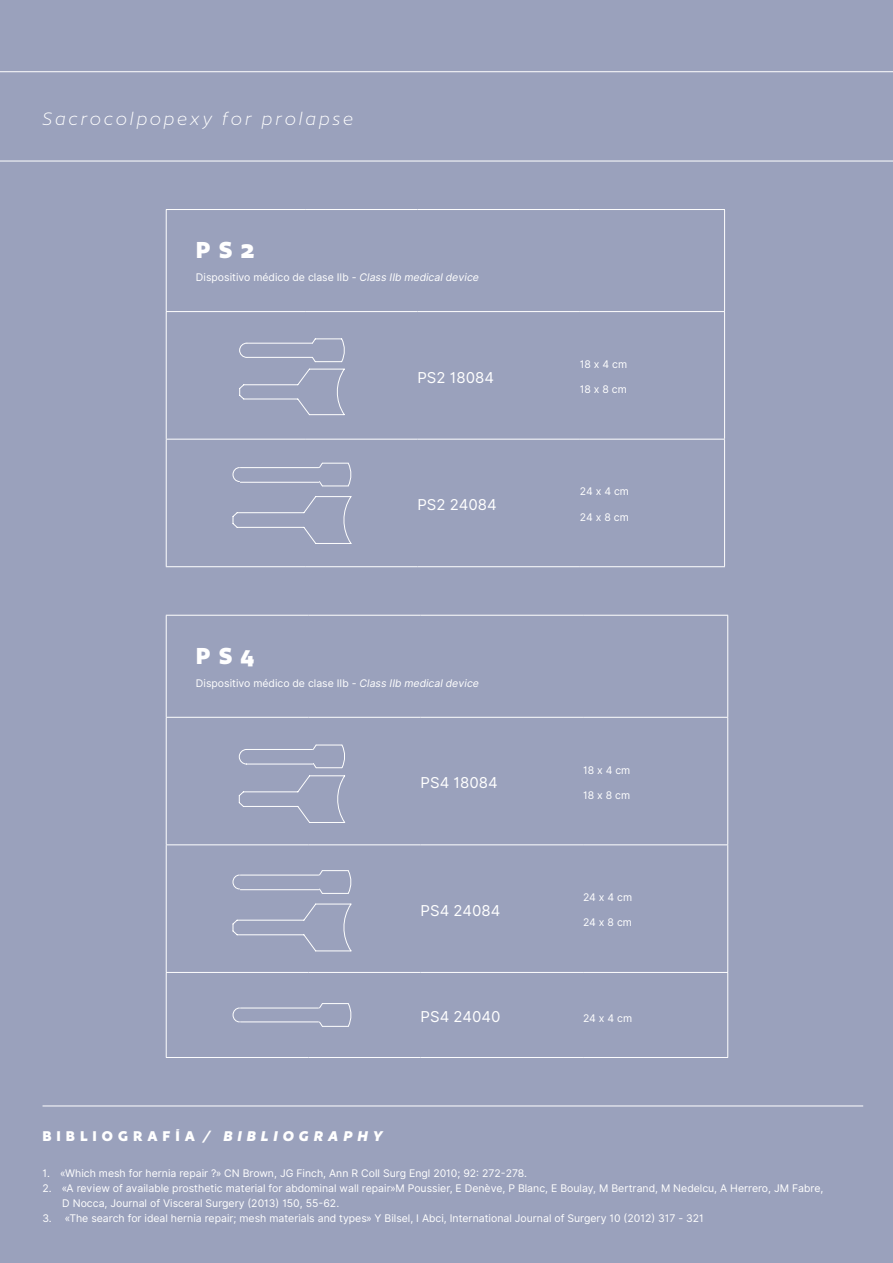
<style>
.page{position:relative;width:893px;height:1263px;background:#9aa1bc}
.page>*{position:absolute;margin:0;border:0;box-sizing:border-box;transform-origin:0 0}
.t1{font:700 27px "Author";letter-spacing:.3em;color:#fff}
.t2{font:italic 300 21px "Author";letter-spacing:.15em;color:#fff}
.t3{font:italic 700 16.5px "Author";letter-spacing:.3em;color:#fff}
.t4{font:15px "Inter UI";color:#fff}
.t5{font:10.5px/15px "Inter UI";color:#fff}
.s1{font-style:italic}
.s2{font-style:normal}
</style>
<div class="page">
<svg style="left:239px;top:338px;width:106px;height:78px"></svg>
<hr style="left:247px;top:343px;width:65px;height:1px;background:#fff">
<hr style="left:247px;top:357px;width:65px;height:1px;background:#fff">
<svg style="left:232px;top:462px;width:120px;height:82px"></svg>
<svg style="left:238px;top:744px;width:108px;height:79px"></svg>
<svg style="left:232px;top:870px;width:120px;height:82px"></svg>
<svg style="left:318px;top:1003px;width:34px;height:24px"></svg>
<svg style="left:232px;top:1007px;width:8px;height:16px"></svg>
<hr style="left:240px;top:1008px;width:78px;height:1px;background:#fff">
<hr style="left:240px;top:1021px;width:78px;height:1px;background:#fff">
<hr style="left:724px;top:210px;width:1px;height:101px;background:#fff">
<hr style="left:166px;top:209px;width:139px;height:1px;background:#fff">
<hr style="left:166px;top:210px;width:1px;height:101px;background:#fff">
<hr style="left:305px;top:209px;width:112px;height:1px;background:#fff">
<hr style="left:417px;top:209px;width:163px;height:1px;background:#fff">
<hr style="left:580px;top:209px;width:145px;height:1px;background:#fff">
<hr style="left:166px;top:311px;width:139px;height:1px;background:#fff">
<hr style="left:166px;top:312px;width:1px;height:127px;background:#fff">
<hr style="left:305px;top:311px;width:112px;height:1px;background:#fff">
<hr style="left:417px;top:311px;width:163px;height:1px;background:#fff">
<hr style="left:580px;top:311px;width:145px;height:1px;background:#fff">
<hr style="left:724px;top:312px;width:1px;height:127px;background:#fff">
<hr style="left:166px;top:439px;width:139px;height:1px;background:#fff">
<hr style="left:166px;top:439px;width:1px;height:127px;background:#fff">
<hr style="left:305px;top:439px;width:112px;height:1px;background:#fff">
<hr style="left:417px;top:439px;width:163px;height:1px;background:#fff">
<hr style="left:580px;top:439px;width:145px;height:1px;background:#fff">
<hr style="left:724px;top:439px;width:1px;height:127px;background:#fff">
<hr style="left:166px;top:566px;width:139px;height:1px;background:#fff">
<hr style="left:305px;top:566px;width:112px;height:1px;background:#fff">
<hr style="left:417px;top:566px;width:163px;height:1px;background:#fff">
<hr style="left:580px;top:566px;width:145px;height:1px;background:#fff">
<hr style="left:43px;top:1105px;width:820px;height:1px;background:#fff">
<hr style="left:727px;top:616px;width:1px;height:101px;background:#fff">
<hr style="left:166px;top:615px;width:142px;height:1px;background:#fff">
<hr style="left:166px;top:616px;width:1px;height:101px;background:#fff">
<hr style="left:308px;top:615px;width:113px;height:1px;background:#fff">
<hr style="left:421px;top:615px;width:162px;height:1px;background:#fff">
<hr style="left:583px;top:615px;width:145px;height:1px;background:#fff">
<hr style="left:166px;top:717px;width:142px;height:1px;background:#fff">
<hr style="left:166px;top:718px;width:1px;height:126px;background:#fff">
<hr style="left:308px;top:717px;width:113px;height:1px;background:#fff">
<hr style="left:421px;top:717px;width:162px;height:1px;background:#fff">
<hr style="left:583px;top:717px;width:145px;height:1px;background:#fff">
<hr style="left:727px;top:718px;width:1px;height:126px;background:#fff">
<hr style="left:166px;top:844px;width:142px;height:1px;background:#fff">
<hr style="left:166px;top:845px;width:1px;height:127px;background:#fff">
<hr style="left:308px;top:844px;width:113px;height:1px;background:#fff">
<hr style="left:421px;top:844px;width:162px;height:1px;background:#fff">
<hr style="left:583px;top:844px;width:145px;height:1px;background:#fff">
<hr style="left:727px;top:845px;width:1px;height:127px;background:#fff">
<hr style="left:166px;top:972px;width:142px;height:1px;background:#fff">
<hr style="left:166px;top:973px;width:1px;height:84px;background:#fff">
<hr style="left:308px;top:972px;width:113px;height:1px;background:#fff">
<hr style="left:421px;top:972px;width:162px;height:1px;background:#fff">
<hr style="left:583px;top:972px;width:145px;height:1px;background:#fff">
<hr style="left:727px;top:973px;width:1px;height:84px;background:#fff">
<hr style="left:166px;top:1057px;width:142px;height:1px;background:#fff">
<hr style="left:308px;top:1057px;width:113px;height:1px;background:#fff">
<hr style="left:421px;top:1057px;width:162px;height:1px;background:#fff">
<hr style="left:583px;top:1057px;width:145px;height:1px;background:#fff">
<hr style="left:0;top:71px;width:893px;height:1px;background:#fff">
<hr style="left:0;top:161px;width:893px;height:1px;background:#fff">
<h2 class="t2" style="left:43px;top:109px;width:312px">Sacrocolpopexy for prolapse</h2>
<h1 class="t1" style="left:196px;top:235px;width:60px">PS2</h1>
<p class="t5" style="left:196px;top:270px;width:285px">Dispositivo médico de clase IIb - <span class="s1">Class IIb medical device</span></p>
<h3 class="t4" style="left:417px;top:366px;width:78px">PS2 18084</h3>
<h3 class="t4" style="left:417px;top:494px;width:81px">PS2 24084</h3>
<h1 class="t1" style="left:196px;top:641px;width:60px">PS4</h1>
<p class="t5" style="left:196px;top:676px;width:285px">Dispositivo médico de clase IIb - <span class="s1">Class IIb medical device</span></p>
<h3 class="t4" style="left:421px;top:772px;width:79px">PS4 18084</h3>
<h3 class="t4" style="left:421px;top:900px;width:81px">PS4 24084</h3>
<p class="t5" style="left:580px;top:357px;width:49px">18 x 4 cm</p>
<p class="t5" style="left:580px;top:382px;width:49px">18 x 8 cm</p>
<p class="t5" style="left:580px;top:484px;width:51px">24 x 4 cm</p>
<p class="t5" style="left:580px;top:509px;width:50px">24 x 8 cm</p>
<p class="t5" style="left:583px;top:762px;width:49px">18 x 4 cm</p>
<p class="t5" style="left:583px;top:788px;width:49px">18 x 8 cm</p>
<p class="t5" style="left:583px;top:890px;width:51px">24 x 4 cm</p>
<p class="t5" style="left:583px;top:915px;width:50px">24 x 8 cm</p>
<h3 class="t4" style="left:421px;top:1006px;width:81px">PS4 24040</h3>
<p class="t5" style="left:583px;top:1010px;width:51px">24 x 4 cm</p>
<h3 class="t3" style="left:43px;top:1127px;width:342px"><span class="s2">BIBLIOGRAFÍA</span> / BIBLIOGRAPHY</h3>
<p class="t5" style="left:43px;top:1166px;width:486px">1. «Which mesh for hernia repair ?» CN Brown, JG Finch, Ann R Coll Surg Engl 2010; 92: 272-278.</p>
<p class="t5" style="left:62px;top:1181px;width:763px;text-indent:-20px">2. «A review of available prosthetic material for abdominal wall repair»M Poussier, E Denève, P Blanc, E Boulay, M Bertrand, M Nedelcu, A Herrero, JM Fabre,<br>D Nocca, Journal of Visceral Surgery (2013) 150, 55-62.</p>
<p class="t5" style="left:43px;top:1211px;width:663px">3. «The search for ideal hernia repair; mesh materials and types» Y Bilsel, I Abci, International Journal of Surgery 10 (2012) 317 - 321</p>
</div>
